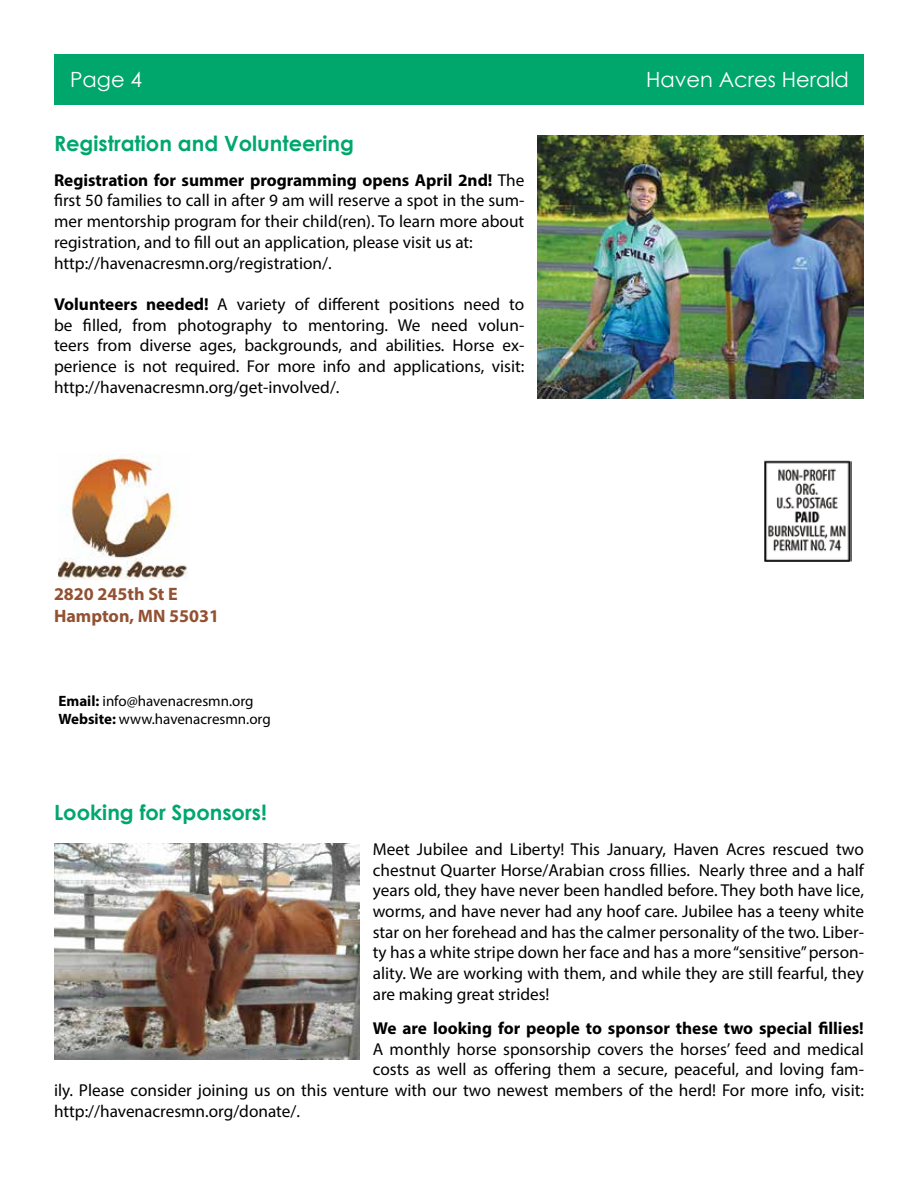
<style>
.page{position:relative;width:918px;height:1188px;background:#fff}
.page>*{position:absolute;margin:0;border:0;box-sizing:border-box;transform-origin:0 0}
.t1{font:700 21px "Century Gothic";color:#00a76d}
.t2{font:21px "Century Gothic";color:#fff}
.t3{font:700 18px/21.6px "Myriad Pro";color:#935132}
.t4{font:17.25px/20.7px "Myriad Pro";color:#000;text-align:justify}
.t5{font:700 17.25px "Myriad Pro";color:#000}
.t6{font:15px/18px "Myriad Pro";color:#000}
.s1{font-weight:700}
</style>
<div class="page">
<div style="left:54px;top:54px;width:810px;height:51px;background:#00a76d"></div>
<img style="left:58px;top:455px;width:129px;height:124px">
<img style="left:764px;top:460px;width:88px;height:102px">
<img style="left:538px;top:135px;width:326px;height:264px">
<img style="left:54px;top:844px;width:305px;height:216px">
<p class="t2" style="left:70px;top:65px;width:74px">Page 4</p>
<p class="t2" style="left:646px;top:65px;width:204px">Haven Acres Herald</p>
<p class="t1" style="left:54px;top:127px;width:301px">Registration and Volunteering</p>
<p class="t4" style="left:54px;top:169px;width:472px;text-align:left"><span class="s1">Registration for summer programming opens April 2nd!</span> The first 50 families to call in after 9 am will reserve a spot in the sum&shy;mer mentorship program for their child(ren). To learn more about registration, and to fill out an application, please visit us at: http://havenacresmn.org/registration/.</p>
<p class="t4" style="left:54px;top:294px;width:472px"><span class="s1">Volunteers needed!</span> A variety of different positions need to be filled, from photography to mentoring. We need volun&shy;teers from diverse ages, backgrounds, and abilities. Horse ex&shy;perience is not required. For more info and applications, visit: http://havenacresmn.org/get-involved/.</p>
<p class="t3" style="left:54px;top:583px;width:167px">2820 245th St E<br>Hampton, MN 55031</p>
<p class="t6" style="left:58px;top:692px;width:214px"><span class="s1">Email:</span> info@havenacresmn.org<br><span class="s1">Website:</span> www.havenacresmn.org</p>
<p class="t1" style="left:54px;top:797px;width:214px">Looking for Sponsors!</p>
<p class="t4" style="left:373px;top:838px;width:493px">Meet Jubilee and Liberty! This January, Haven Acres rescued two chestnut Quarter Horse/Arabian cross fillies. Nearly three and a half years old, they have never been handled before. They both have lice, worms, and have never had any hoof care. Jubilee has a teeny white star on her forehead and has the calmer personality of the two. Liber&shy;ty has a white stripe down her face and has a more “sensitive” person&shy;ality. We are working with them, and while they are still fearful, they are making great strides!</p>
<p class="t5" style="left:373px;top:1017px;width:493px">We are looking for people to sponsor these two special fillies!</p>
<p class="t4" style="left:373px;top:1038px;width:493px">A monthly horse sponsorship covers the horses’ feed and medical</p>
<p class="t4" style="left:373px;top:1059px;width:493px">costs as well as offering them a secure, peaceful, and loving fam-</p>
<p class="t4" style="left:54px;top:1080px;width:812px">ily. Please consider joining us on this venture with our two newest members of the herd! For more info, visit:</p>
<p class="t4" style="left:54px;top:1100px;width:248px">http://havenacresmn.org/donate/.</p>
</div>
